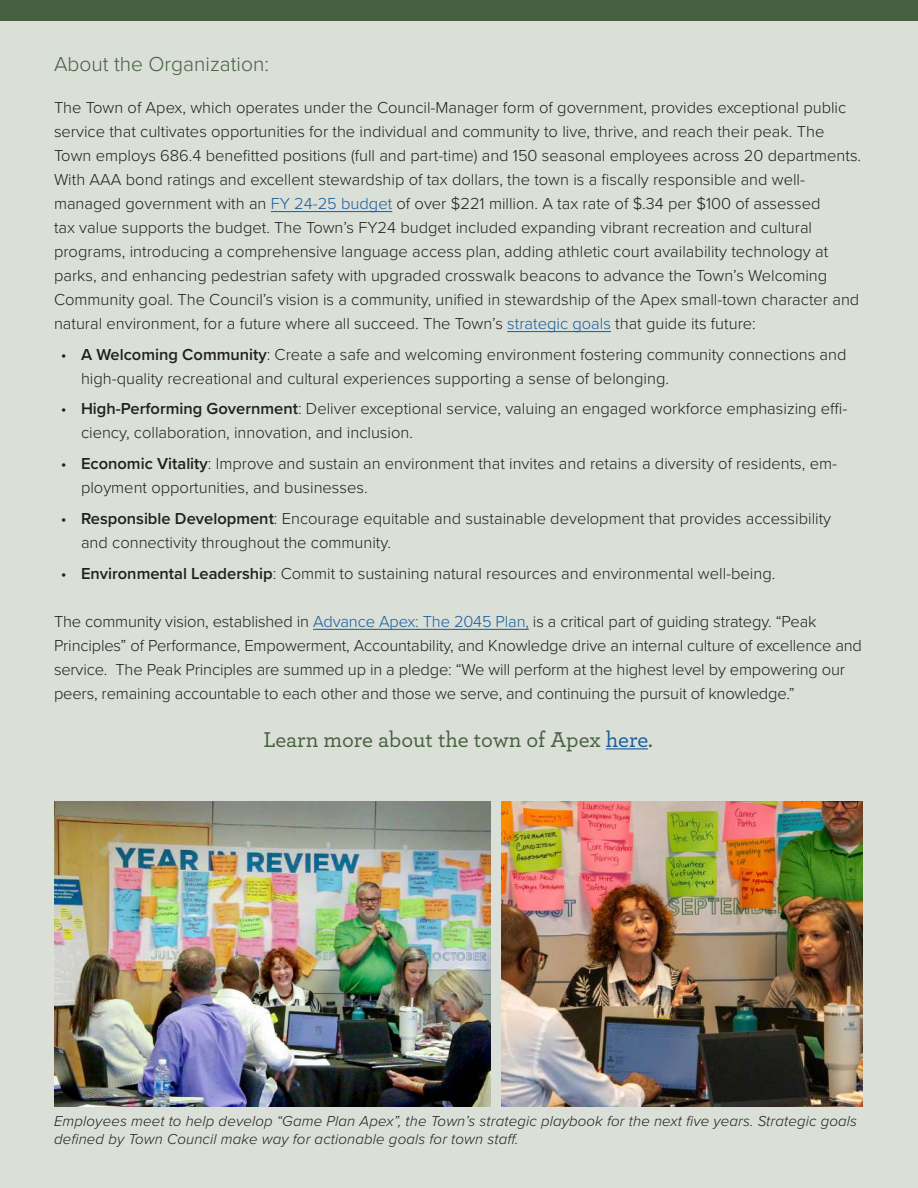
<style>
.page{position:relative;width:918px;height:1188px;background:#fff}
.page>*{position:absolute;margin:0;border:0;box-sizing:border-box;transform-origin:0 0}
.t1{font:500 22.5px "Archer";letter-spacing:-.005em;color:#465f3e}
.t2{font:300 21px "Proxima Nova";color:#465f3e}
.t3{font:300 16.5px/24px "Proxima Nova";color:#231f20}
.t4{font:italic 300 15px/18px "Proxima Nova";letter-spacing:.01em;color:#231f20}
.s1{color:#175d9e}
.s2{font-weight:600}
</style>
<div class="page">
<div style="left:0;top:0;width:918px;height:21px;background:#465f3e"></div>
<div style="left:0;top:21px;width:918px;height:1167px;background:#dadfd8"></div>
<hr style="left:271px;top:211px;width:121px;height:1px;background:#175d9e">
<hr style="left:507px;top:331px;width:104px;height:1px;background:#175d9e">
<hr style="left:313px;top:629px;width:216px;height:1px;background:#175d9e">
<hr style="left:606px;top:748px;width:42px;height:1px;background:#175d9e">
<img style="left:54px;top:801px;width:436px;height:306px">
<img style="left:501px;top:801px;width:361px;height:306px">
<p class="t2" style="left:54px;top:48px;width:217px">About the Organization:</p>
<p class="t3" style="left:54px;top:94px;width:809px">The Town of Apex, which operates under the Council-Manager form of government, provides exceptional public service that cultivates opportunities for the individual and community to live, thrive, and reach their peak. The Town employs 686.4 benefitted positions (full and part-time) and 150 seasonal employees across 20 departments.<br>With AAA bond ratings and excellent stewardship of tax dollars, the town is a fiscally responsible and well&shy;managed government with an <span class="s1">FY 24-25 budget</span> of over $221 million. A tax rate of $.34 per $100 of assessed<br>tax value supports the budget. The Town’s FY24 budget included expanding vibrant recreation and cultural programs, introducing a comprehensive language access plan, adding athletic court availability technology at parks, and enhancing pedestrian safety with upgraded crosswalk beacons to advance the Town’s Welcoming Community goal. The Council’s vision is a community, unified in stewardship of the Apex small-town character and natural environment, for a future where all succeed. The Town’s <span class="s1">strategic goals</span> that guide its future:</p>
<p class="t3" style="left:81px;top:341px;width:767px;text-indent:-20px">• <span class="s2">A Welcoming Community</span>: Create a safe and welcoming environment fostering community connections and high-quality recreational and cultural experiences supporting a sense of belonging.</p>
<p class="t3" style="left:81px;top:396px;width:768px;text-indent:-20px">• <span class="s2">High-Performing Government</span>: Deliver exceptional service, valuing an engaged workforce emphasizing effi&shy;ciency, collaboration, innovation, and inclusion.</p>
<p class="t3" style="left:81px;top:451px;width:757px;text-indent:-20px">• <span class="s2">Economic Vitality</span>: Improve and sustain an environment that invites and retains a diversity of residents, em&shy;ployment opportunities, and businesses.</p>
<p class="t3" style="left:81px;top:505px;width:752px;text-indent:-20px">• <span class="s2">Responsible Development</span>: Encourage equitable and sustainable development that provides accessibility and connectivity throughout the community.</p>
<p class="t3" style="left:61px;top:560px;width:716px">• <span class="s2">Environmental Leadership</span>: Commit to sustaining natural resources and environmental well-being.</p>
<p class="t3" style="left:54px;top:608px;width:809px">The community vision, established in <span class="s1">Advance Apex: The 2045 Plan,</span> is a critical part of guiding strategy. “Peak Principles” of Performance, Empowerment, Accountability, and Knowledge drive an internal culture of excellence and service. The Peak Principles are summed up in a pledge: “We will perform at the highest level by empowering our peers, remaining accountable to each other and those we serve, and continuing the pursuit of knowledge.”</p>
<h1 class="t1" style="left:263px;top:723px;width:391px">Learn more about the town of Apex <span class="s1">here</span>.</h1>
<p class="t4" style="left:54px;top:1111px;width:805px">Employees meet to help develop “Game Plan Apex”, the Town’s strategic playbook for the next five years. Strategic goals defined by Town Council make way for actionable goals for town staff.</p>
</div>
